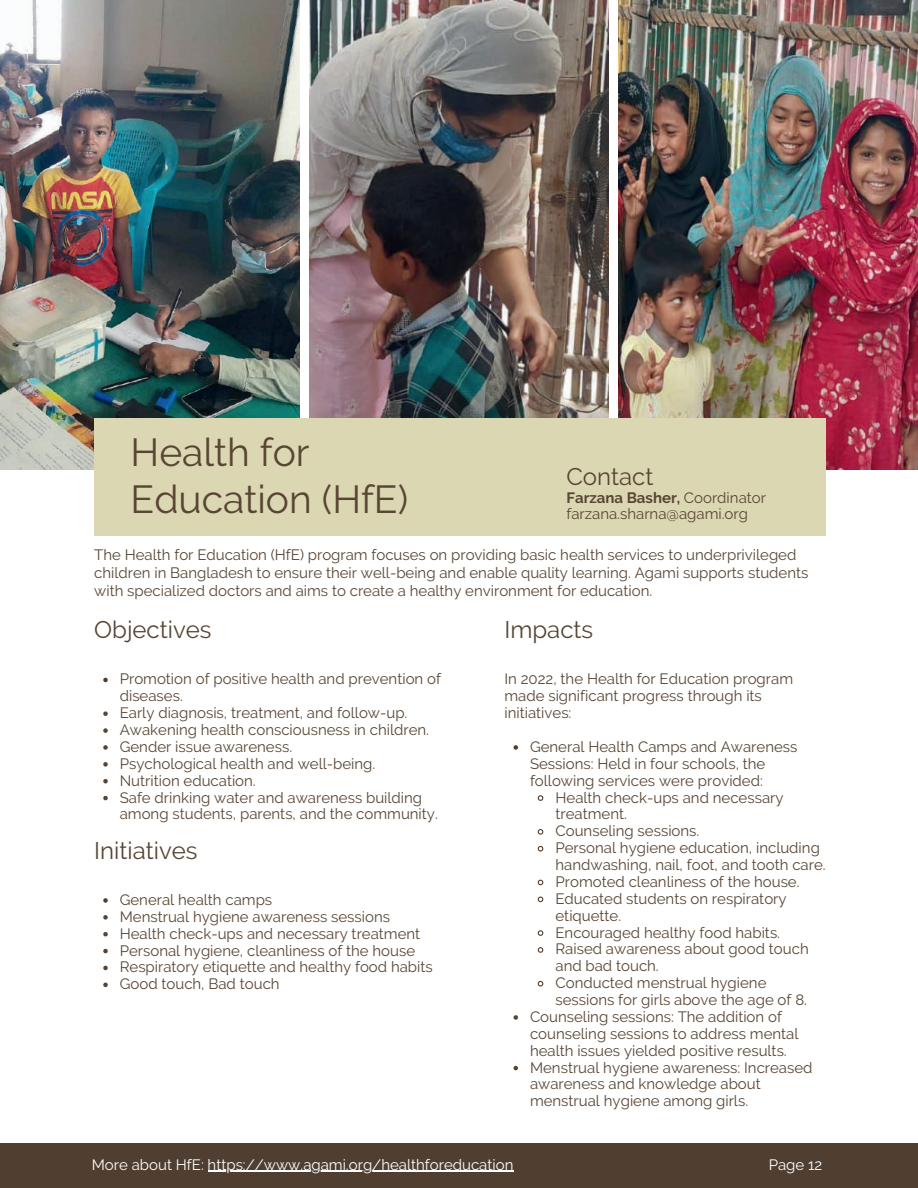
<style>
.page{position:relative;width:918px;height:1188px;background:#fff}
.page>*{position:absolute;margin:0;border:0;box-sizing:border-box;transform-origin:0 0}
.t1{font:39px/47.2px "Raleway";color:#584533}
.t2{font:24px "Raleway";color:#584533}
.t3{font:15px/16.8px "Raleway";color:#584533}
.t4{font:15px "Raleway";color:#fff}
.s1{font-weight:700}
</style>
<div class="page">
<img style="left:309px;top:0;width:300px;height:419px">
<img style="left:619px;top:0;width:299px;height:469px">
<img style="left:0;top:0;width:299px;height:469px">
<div style="left:0;top:1143px;width:918px;height:45px;background:#503e30"></div>
<div style="left:94px;top:419px;width:732px;height:117px;background:#dbd7b3"></div>
<svg style="left:103px;top:678px;width:5px;height:4px"></svg>
<svg style="left:103px;top:711px;width:5px;height:5px"></svg>
<svg style="left:103px;top:728px;width:5px;height:5px"></svg>
<svg style="left:103px;top:745px;width:5px;height:5px"></svg>
<svg style="left:103px;top:762px;width:5px;height:5px"></svg>
<svg style="left:103px;top:779px;width:5px;height:4px"></svg>
<svg style="left:103px;top:796px;width:5px;height:4px"></svg>
<svg style="left:103px;top:898px;width:5px;height:5px"></svg>
<svg style="left:103px;top:915px;width:5px;height:5px"></svg>
<svg style="left:103px;top:932px;width:5px;height:4px"></svg>
<svg style="left:103px;top:949px;width:5px;height:4px"></svg>
<svg style="left:103px;top:966px;width:5px;height:4px"></svg>
<svg style="left:103px;top:983px;width:5px;height:4px"></svg>
<svg style="left:514px;top:745px;width:4px;height:5px"></svg>
<svg style="left:537px;top:795px;width:7px;height:6px"></svg>
<svg style="left:537px;top:829px;width:7px;height:6px"></svg>
<svg style="left:537px;top:845px;width:7px;height:7px"></svg>
<svg style="left:537px;top:879px;width:7px;height:7px"></svg>
<svg style="left:537px;top:896px;width:7px;height:7px"></svg>
<svg style="left:537px;top:930px;width:7px;height:6px"></svg>
<svg style="left:537px;top:947px;width:7px;height:6px"></svg>
<svg style="left:537px;top:980px;width:7px;height:7px"></svg>
<svg style="left:514px;top:1015px;width:4px;height:5px"></svg>
<svg style="left:514px;top:1066px;width:4px;height:4px"></svg>
<hr style="left:208px;top:1171px;width:305px;height:1px;background:#fff">
<h1 class="t1" style="left:131px;top:429px;width:279px">Health for<br>Education (HfE)</h1>
<h2 class="t2" style="left:566px;top:462px;width:89px">Contact</h2>
<p class="t3" style="left:566px;top:489px;width:201px"><span class="s1">Farzana Basher,</span> Coordinator farzana.sharna@agami.org</p>
<p class="t3" style="left:94px;top:546px;width:716px;line-height:18px">The Health for Education (HfE) program focuses on providing basic health services to underprivileged children in Bangladesh to ensure their well-being and enable quality learning. Agami supports students with specialized doctors and aims to create a healthy environment for education.</p>
<h2 class="t2" style="left:94px;top:616px;width:119px">Objectives</h2>
<p class="t3" style="left:120px;top:671px;width:323px">Promotion of positive health and prevention of diseases.<br>Early diagnosis, treatment, and follow-up.<br>Awakening health consciousness in children.<br>Gender issue awareness.<br>Psychological health and well-being.<br>Nutrition education.<br>Safe drinking water and awareness building among students, parents, and the community.</p>
<h2 class="t2" style="left:94px;top:836px;width:105px">Initiatives</h2>
<p class="t3" style="left:120px;top:891px;width:315px">General health camps<br>Menstrual hygiene awareness sessions Health check-ups and necessary treatment Personal hygiene, cleanliness of the house Respiratory etiquette and healthy food habits Good touch, Bad touch</p>
<h2 class="t2" style="left:505px;top:616px;width:90px">Impacts</h2>
<p class="t3" style="left:505px;top:671px;width:290px">In 2022, the Health for Education program made significant progress through its initiatives:</p>
<p class="t3" style="left:530px;top:738px;width:269px">General Health Camps and Awareness<br>Sessions: Held in four schools, the following services were provided:</p>
<p class="t3" style="left:556px;top:789px;width:230px">Health check-ups and necessary</p>
<p class="t3" style="left:556px;top:806px;width:73px">treatment.</p>
<p class="t3" style="left:556px;top:823px;width:145px">Counseling sessions.</p>
<p class="t3" style="left:556px;top:839px;width:266px">Personal hygiene education, including</p>
<p class="t3" style="left:556px;top:856px;width:272px">handwashing, nail, foot, and tooth care.</p>
<p class="t3" style="left:556px;top:873px;width:246px">Promoted cleanliness of the house.</p>
<p class="t3" style="left:556px;top:890px;width:233px">Educated students on respiratory</p>
<p class="t3" style="left:556px;top:907px;width:67px">etiquette.</p>
<p class="t3" style="left:556px;top:924px;width:226px">Encouraged healthy food habits.</p>
<p class="t3" style="left:556px;top:941px;width:255px">Raised awareness about good touch</p>
<p class="t3" style="left:556px;top:958px;width:105px">and bad touch.</p>
<p class="t3" style="left:556px;top:974px;width:213px">Conducted menstrual hygiene</p>
<p class="t3" style="left:556px;top:991px;width:253px">sessions for girls above the age of 8.</p>
<p class="t3" style="left:530px;top:1008px;width:253px">Counseling sessions: The addition of</p>
<p class="t3" style="left:530px;top:1025px;width:270px">counseling sessions to address mental</p>
<p class="t3" style="left:530px;top:1042px;width:258px">health issues yielded positive results.</p>
<p class="t3" style="left:530px;top:1059px;width:284px">Menstrual hygiene awareness: Increased</p>
<p class="t3" style="left:530px;top:1076px;width:232px">awareness and knowledge about</p>
<p class="t3" style="left:530px;top:1093px;width:220px">menstrual hygiene among girls.</p>
<p class="t4" style="left:92px;top:1156px;width:423px">More about HfE: https://www.agami.org/healthforeducation</p>
<p class="t4" style="left:769px;top:1156px;width:55px">Page 12</p>
</div>
